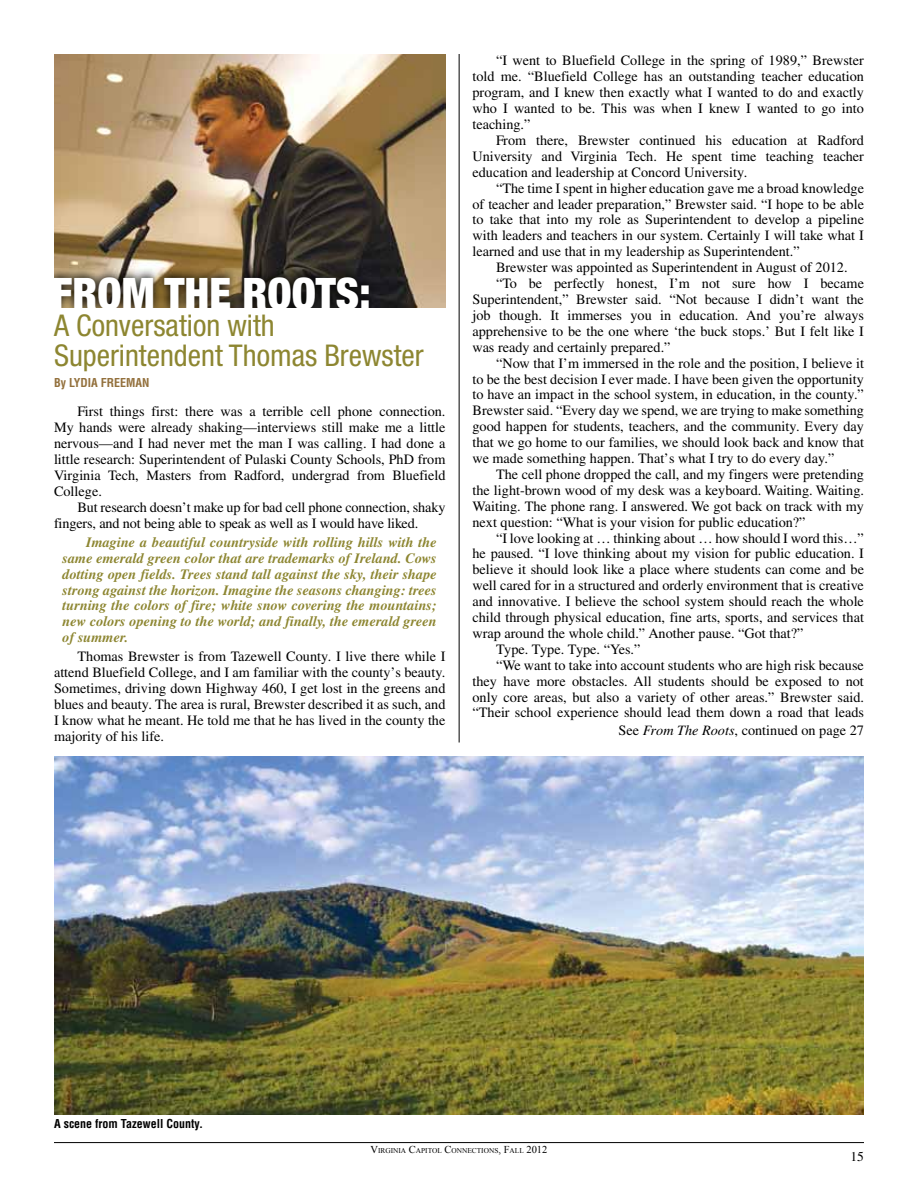
<style>
.page{position:relative;width:918px;height:1188px;background:#fff}
.page>*{position:absolute;margin:0;border:0;box-sizing:border-box;transform-origin:0 0}
.t1{font:900 condensed 43.5px "Helvetica Neue LT Std";color:#fff}
.t2{font:condensed 30px/30px "Helvetica Neue LT Std";color:#8d8631}
.t3{font:14.25px/15.9px "Times";color:#000;text-align:justify}
.t4{font:italic 700 14.25px/15.9px "Times";color:#8d8631;text-align:justify}
.t5{font:13.5px "Times";color:#000}
.t6{font:700 condensed 12px "Helvetica";color:#000}
.t7{font:700 condensed 12px "Helvetica";color:#93703c}
.t8{font:7.35px "Times New Roman";color:#000}
.s1{font-style:italic}
.s2{font-size:10.5px}
</style>
<div class="page">
<hr style="left:54px;top:1142px;width:810px;height:1px;background:#000">
<hr style="left:459px;top:54px;width:1px;height:688px;background:#000">
<img style="left:54px;top:54px;width:392px;height:254px">
<svg style="left:54px;top:267px;width:324px;height:41px;background:#433a2b"></svg>
<img style="left:54px;top:756px;width:810px;height:358px">
<h1 class="t1" style="left:52px;top:266px;width:215px">FROM THE ROOTS</h1>
<h1 class="t1" style="left:359px;top:266px;width:13px">:</h1>
<h2 class="t2" style="left:54px;top:311px;width:371px">A Conversation with<br>Superintendent Thomas Brewster</h2>
<p class="t7" style="left:54px;top:376px;width:68px">By Lydia Freeman</p>
<p class="t3" style="left:54px;top:404px;width:393px;text-indent:24px">First things first: there was a terrible cell phone connection.<br>My hands were already shaking—interviews still make me a little nervous—and I had never met the man I was calling. I had done a little research: Superintendent of Pulaski County Schools, PhD from Virginia Tech, Masters from Radford, undergrad from Bluefield College.</p>
<p class="t3" style="left:54px;top:499px;width:393px;text-indent:24px">But research doesn’t make up for bad cell phone connection, shaky fingers, and not being able to speak as well as I would have liked.</p>
<p class="t4" style="left:63px;top:534px;width:376px;text-indent:24px">Imagine a beautiful countryside with rolling hills with the same emerald green color that are trademarks of Ireland. Cows dotting open fields. Trees stand tall against the sky, their shape strong against the horizon. Imagine the seasons changing: trees turning the colors of fire; white snow covering the mountains; new colors opening to the world; and finally, the emerald green of summer.</p>
<p class="t3" style="left:54px;top:649px;width:393px;text-indent:24px">Thomas Brewster is from Tazewell County. I live there while I attend Bluefield College, and I am familiar with the county’s beauty.<br>Sometimes, driving down Highway 460, I get lost in the greens and blues and beauty. The area is rural, Brewster described it as such, and I know what he meant. He told me that he has lived in the county the majority of his life.</p>
<p class="t3" style="left:473px;top:53px;width:393px;text-indent:24px">“I went to Bluefield College in the spring of 1989,” Brewster told me. “Bluefield College has an outstanding teacher education program, and I knew then exactly what I wanted to do and exactly who I wanted to be. This was when I knew I wanted to go into teaching.”</p>
<p class="t3" style="left:473px;top:132px;width:393px;text-indent:24px">From there, Brewster continued his education at Radford University and Virginia Tech. He spent time teaching teacher education and leadership at Concord University.</p>
<p class="t3" style="left:473px;top:180px;width:393px;text-indent:24px">“The time I spent in higher education gave me a broad knowledge of teacher and leader preparation,” Brewster said. “I hope to be able to take that into my role as Superintendent to develop a pipeline with leaders and teachers in our system. Certainly I will take what I learned and use that in my leadership as Superintendent.”</p>
<p class="t3" style="left:496px;top:259px;width:353px">Brewster was appointed as Superintendent in August of 2012.</p>
<p class="t3" style="left:496px;top:275px;width:369px">“To be perfectly honest, I’m not sure how I became</p>
<p class="t3" style="left:473px;top:291px;width:393px">Superintendent,” Brewster said. “Not because I didn’t want the</p>
<p class="t3" style="left:473px;top:307px;width:393px">job though. It immerses you in education. And you’re always</p>
<p class="t3" style="left:473px;top:323px;width:393px">apprehensive to be the one where ‘the buck stops.’ But I felt like I</p>
<p class="t3" style="left:473px;top:339px;width:200px">was ready and certainly prepared.”</p>
<p class="t3" style="left:496px;top:355px;width:369px">“Now that I’m immersed in the role and the position, I believe it</p>
<p class="t3" style="left:473px;top:371px;width:393px">to be the best decision I ever made. I have been given the opportunity</p>
<p class="t3" style="left:473px;top:387px;width:393px">to have an impact in the school system, in education, in the county.”</p>
<p class="t3" style="left:473px;top:403px;width:393px">Brewster said. “Every day we spend, we are trying to make something</p>
<p class="t3" style="left:473px;top:418px;width:393px">good happen for students, teachers, and the community. Every day</p>
<p class="t3" style="left:473px;top:434px;width:393px">that we go home to our families, we should look back and know that</p>
<p class="t3" style="left:473px;top:450px;width:364px">we made something happen. That’s what I try to do every day.”</p>
<p class="t3" style="left:496px;top:466px;width:370px">The cell phone dropped the call, and my fingers were pretending</p>
<p class="t3" style="left:473px;top:482px;width:393px">the light-brown wood of my desk was a keyboard. Waiting. Waiting.</p>
<p class="t3" style="left:473px;top:498px;width:393px">Waiting. The phone rang. I answered. We got back on track with my</p>
<p class="t3" style="left:473px;top:514px;width:335px">next question: “What is your vision for public education?”</p>
<p class="t3" style="left:496px;top:530px;width:369px">“I love looking at … thinking about … how should I word this…”</p>
<p class="t3" style="left:473px;top:546px;width:393px">he paused. “I love thinking about my vision for public education. I</p>
<p class="t3" style="left:473px;top:562px;width:393px">believe it should look like a place where students can come and be</p>
<p class="t3" style="left:473px;top:577px;width:393px">well cared for in a structured and orderly environment that is creative</p>
<p class="t3" style="left:473px;top:593px;width:393px">and innovative. I believe the school system should reach the whole</p>
<p class="t3" style="left:473px;top:609px;width:393px">child through physical education, fine arts, sports, and services that</p>
<p class="t3" style="left:473px;top:625px;width:332px">wrap around the whole child.” Another pause. “Got that?”</p>
<p class="t3" style="left:496px;top:641px;width:146px">Type. Type. Type. “Yes.”</p>
<p class="t3" style="left:496px;top:657px;width:369px">“We want to take into account students who are high risk because</p>
<p class="t3" style="left:473px;top:673px;width:393px">they have more obstacles. All students should be exposed to not</p>
<p class="t3" style="left:473px;top:689px;width:393px">only core areas, but also a variety of other areas.” Brewster said.</p>
<p class="t3" style="left:473px;top:705px;width:393px">“Their school experience should lead them down a road that leads</p>
<p class="t3" style="left:619px;top:722px;width:247px">See <span class="s1">From The Roots</span>, continued on page 27</p>
<p class="t6" style="left:54px;top:1116px;width:151px">A scene from Tazewell County.</p>
<p class="t8" style="left:371px;top:1145px;width:178px"><span class="s2">V</span>IRGINIA <span class="s2">C</span>APITOL <span class="s2">C</span>ONNECTIONS<span class="s2">, F</span>ALL <span class="s2">2012</span></p>
<p class="t5" style="left:850px;top:1149px;width:15px">15</p>
</div>
